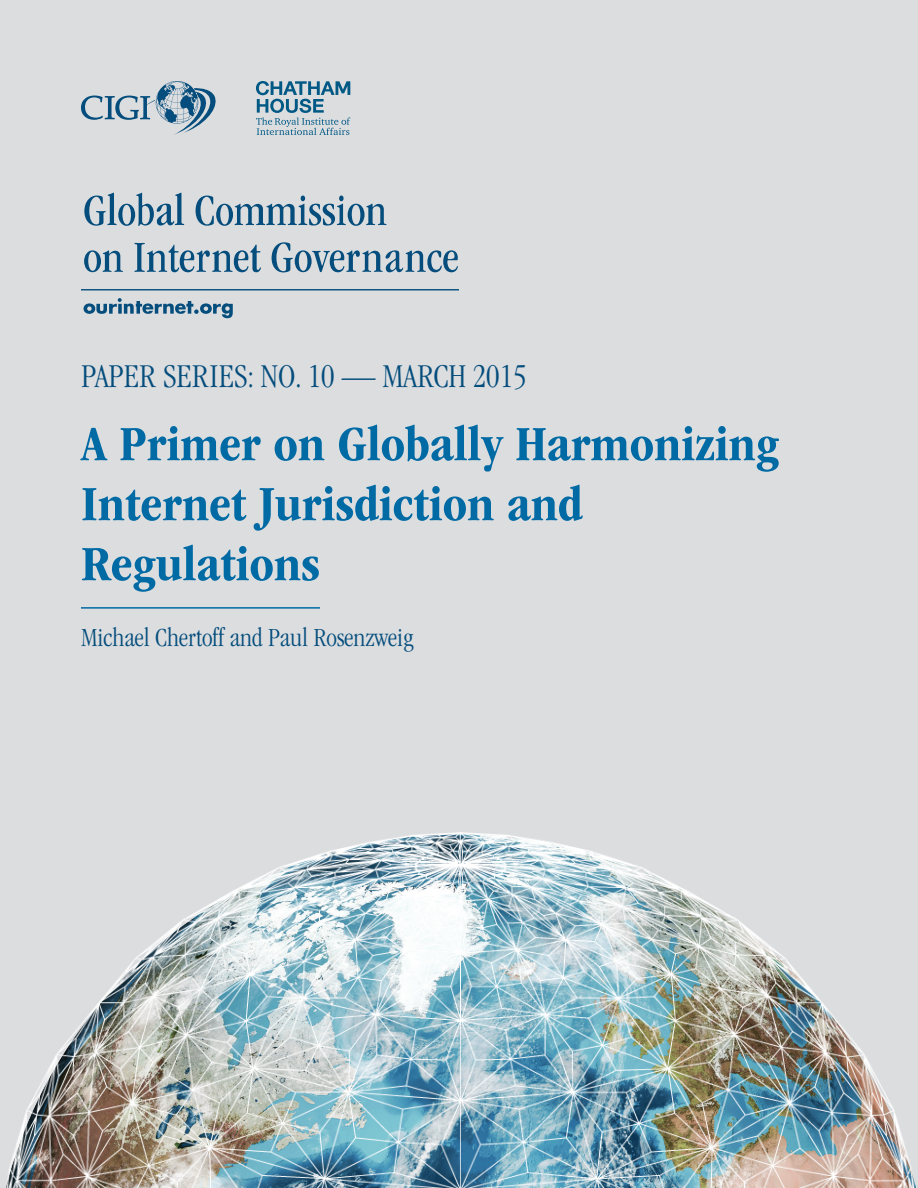
<style>
.page{position:relative;width:918px;height:1188px;background:#dcdddf}
.page>*{position:absolute;margin:0;border:0;box-sizing:border-box;transform-origin:0 0}
.t1{font:700 condensed 51px/60px "ITC Garamond Std";color:#006aa4}
.Series{font:300 condensed 34.5px "ITC Garamond Std";color:#044d7c}
.Author{font:300 condensed 27px "ITC Garamond Std";color:#044d7c}
</style>
<div class="page">
<img style="left:6px;top:832px;width:910px;height:356px">
<hr style="left:81px;top:607px;width:239px;height:2px;background:#006aa4">
<svg style="left:256px;top:81px;width:94px;height:54px"></svg>
<svg style="left:81px;top:81px;width:135px;height:54px"></svg>
<svg style="left:81px;top:193px;width:378px;height:125px"></svg>
<p class="Series" style="left:81px;top:357px;width:447px">PAPER SERIES: NO. 10 — MARCH 2015</p>
<p class="t1" style="left:81px;top:414px;width:699px">A Primer on Globally Harmonizing<br>Internet Jurisdiction and<br>Regulations</p>
<p class="Author" style="left:81px;top:623px;width:334px">Michael Chertoff and Paul Rosenzweig</p>
</div>
